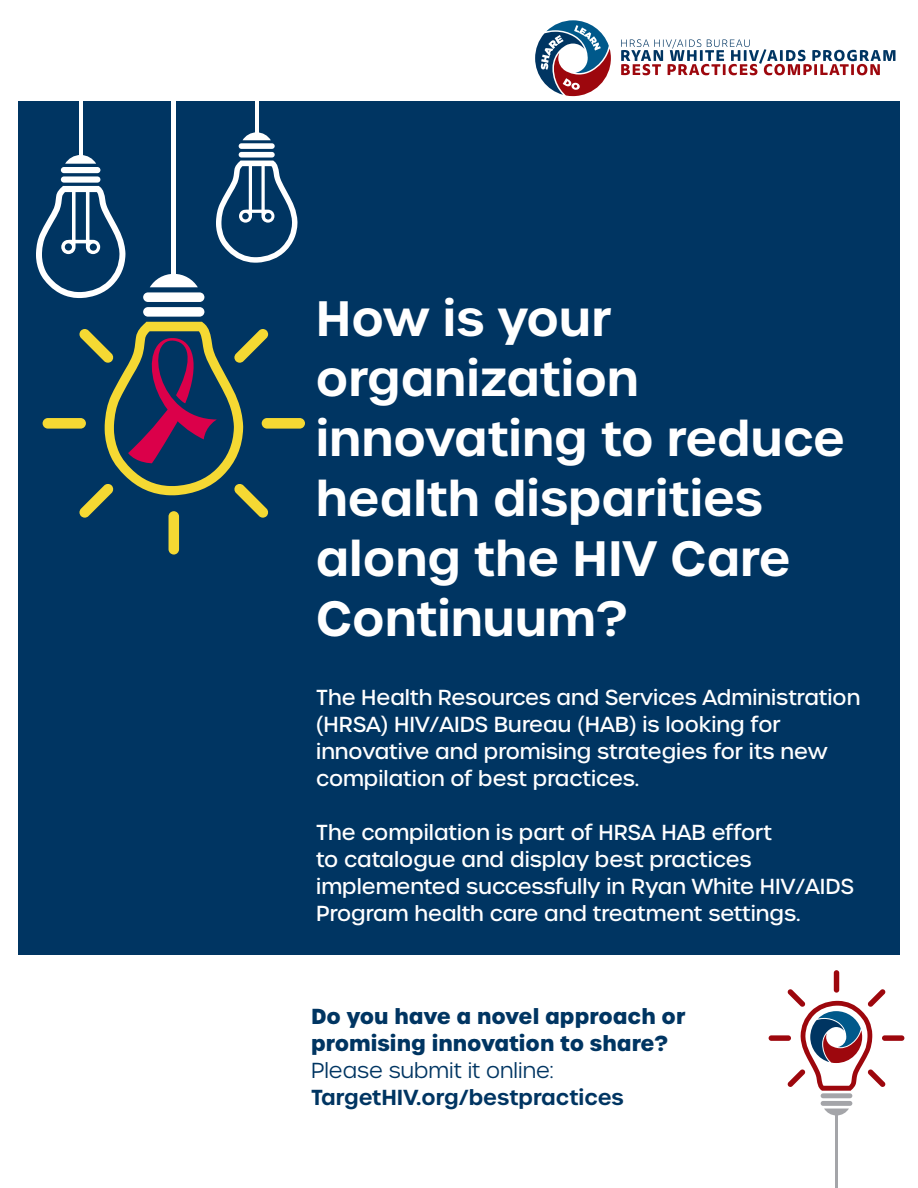
<style>
.page{position:relative;width:918px;height:1188px;background:#fff}
.page>*{position:absolute;margin:0;border:0;box-sizing:border-box;transform-origin:0 0}
.gotham{font:600 48px/60px "Urbane";color:#fff}
.t1{font:500 21px/27px "Urbane";color:#fff}
.t2{font:700 21px/27px "Urbane";color:#003562}
.t3{font:600 21px/27px "Urbane";color:#003562}
.s1{font-weight:300}
</style>
<div class="page">
<div style="left:18px;top:102px;width:882px;height:853px;background:#003562"></div>
<div style="left:821px;top:1093px;width:31px;height:5px;background:#a4a5a9;border-radius:2px"></div>
<div style="left:821px;top:1101px;width:31px;height:5px;background:#a4a5a9;border-radius:2px"></div>
<svg style="left:824px;top:1109px;width:25px;height:6px"></svg>
<div style="left:882px;top:1035px;width:22px;height:6px;background:#9d070d;border-radius:3px"></div>
<div style="left:834px;top:970px;width:5px;height:23px;background:#9d070d;border-radius:3px"></div>
<div style="left:769px;top:1035px;width:22px;height:6px;background:#9d070d;border-radius:3px"></div>
<svg style="left:787px;top:989px;width:98px;height:102px"></svg>
<hr style="left:835px;top:1115px;width:3px;height:73px;background:#a4a5a9">
<div style="left:143px;top:307px;width:61px;height:10px;background:#fff;border-radius:5px"></div>
<div style="left:143px;top:292px;width:61px;height:10px;background:#fff;border-radius:5px"></div>
<svg style="left:150px;top:274px;width:48px;height:13px"></svg>
<div style="left:43px;top:418px;width:43px;height:11px;background:#f5d933;border-radius:5px"></div>
<div style="left:169px;top:511px;width:10px;height:44px;background:#f5d933;border-radius:5px"></div>
<div style="left:262px;top:418px;width:43px;height:11px;background:#f5d933;border-radius:5px"></div>
<hr style="left:79px;top:0;width:4px;height:157px;background:#fff">
<div style="left:61px;top:176px;width:39px;height:7px;background:#fff;border-radius:3px"></div>
<div style="left:61px;top:167px;width:39px;height:6px;background:#fff;border-radius:3px"></div>
<svg style="left:65px;top:155px;width:31px;height:9px"></svg>
<svg style="left:36px;top:186px;width:89px;height:112px"></svg>
<hr style="left:255px;top:0;width:3px;height:134px;background:#fff">
<div style="left:239px;top:152px;width:36px;height:6px;background:#fff;border-radius:3px"></div>
<div style="left:239px;top:143px;width:36px;height:6px;background:#fff;border-radius:3px"></div>
<svg style="left:243px;top:132px;width:28px;height:8px"></svg>
<svg style="left:216px;top:161px;width:81px;height:102px"></svg>
<hr style="left:172px;top:0;width:4px;height:275px;background:#fff">
<svg style="left:79px;top:322px;width:190px;height:196px"></svg>
<svg style="left:621px;top:39px;width:275px;height:36px"></svg>
<svg style="left:535px;top:20px;width:76px;height:76px"></svg>
<p class="gotham" style="left:316px;top:289px;width:531px">How is your organization innovating to reduce health disparities</p>
<p class="gotham" style="left:316px;top:529px;width:476px">along the HIV Care<br>Continuum?</p>
<p class="t1" style="left:316px;top:684px;width:546px">The Health Resources and Services Administration (HRSA) HIV/AIDS Bureau (HAB) is looking for innovative and promising strategies for its new compilation of best practices.</p>
<p class="t1" style="left:316px;top:819px;width:539px">The compilation is part of HRSA HAB effort<br>to catalogue and display best practices implemented successfully in Ryan White HIV/AIDS Program health care and treatment settings.</p>
<p class="t2" style="left:311px;top:1003px;width:376px">Do you have a novel approach or promising innovation to share?</p>
<p class="t3" style="left:311px;top:1057px;width:314px"><span class="s1">Please submit it online:<br></span>TargetHIV.org/bestpractices</p>
</div>
